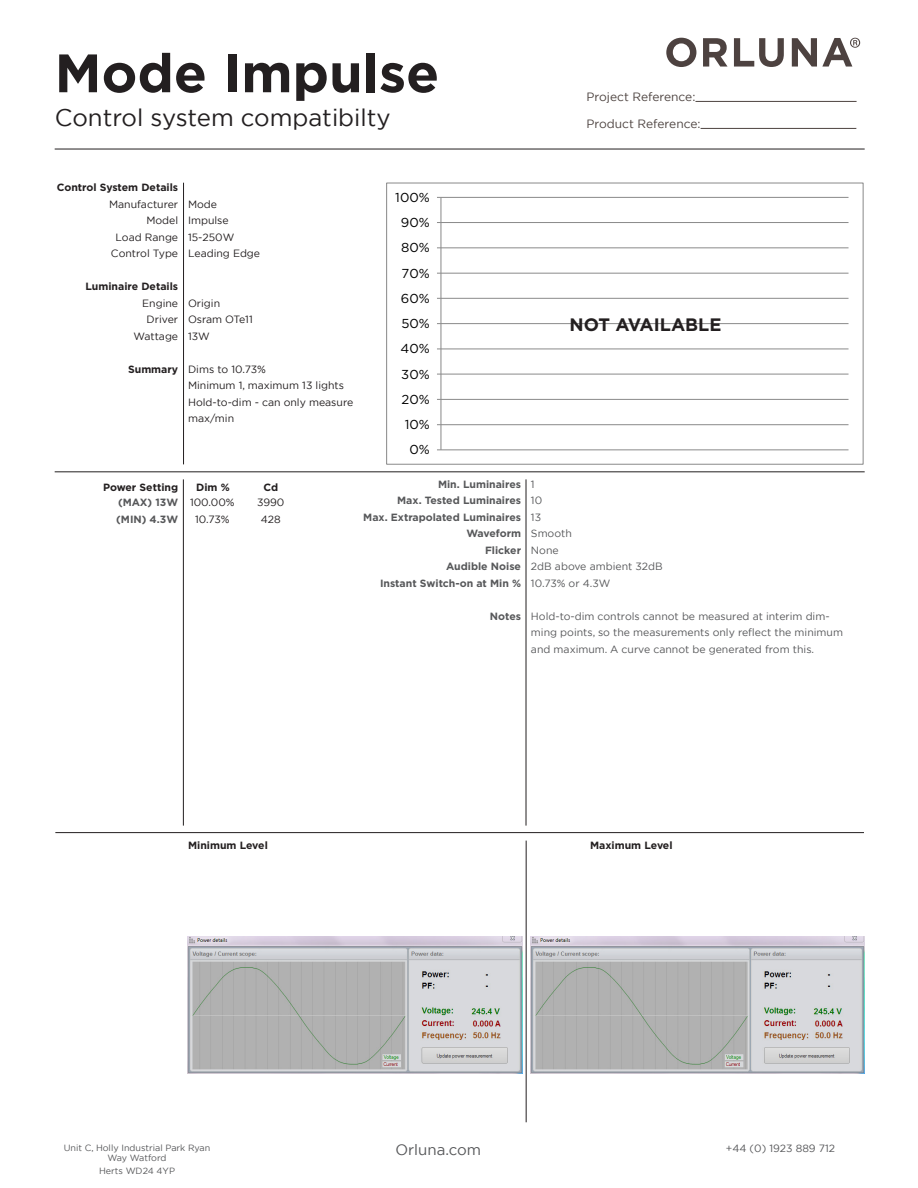
<style>
.page{position:relative;width:918px;height:1188px;background:#fff}
.page>*{position:absolute;margin:0;border:0;box-sizing:border-box;transform-origin:0 0}
.t1{font:700 54px "Gotham";color:#231f20}
.t2{font:24px "Gotham";color:#231f20}
.t3{font:700 18px "Gotham";color:#231f20}
.t4{font:15px "Gotham";color:#57585a}
.t5{font:12.9px "Gotham";letter-spacing:.005em;color:#000}
.t6{font:12px "Gotham";color:#4d4340}
.t7{font:10.5px/16.5px "Gotham";color:#57585a}
.t8{font:10.5px/16.5px "Gotham";color:#231f20}
.t9{font:700 10.5px "Gotham";color:#57585a}
.t10{font:700 10.5px "Gotham";color:#231f20}
.t11{font:9px/10.8px "Gotham";color:#57585a;text-align:center}
</style>
<div class="page">
<hr style="left:183px;top:183px;width:1px;height:281px;background:#231f20">
<hr style="left:55px;top:472px;width:810px;height:1px;background:#231f20">
<hr style="left:55px;top:832px;width:809px;height:1px;background:#231f20">
<hr style="left:441px;top:450px;width:408px;height:1px;background:#898989">
<hr style="left:441px;top:424px;width:408px;height:1px;background:#898989">
<hr style="left:441px;top:399px;width:408px;height:1px;background:#898989">
<hr style="left:441px;top:374px;width:408px;height:1px;background:#898989">
<hr style="left:441px;top:349px;width:408px;height:1px;background:#898989">
<hr style="left:441px;top:323px;width:408px;height:1px;background:#898989">
<hr style="left:441px;top:298px;width:408px;height:1px;background:#898989">
<hr style="left:441px;top:273px;width:408px;height:1px;background:#898989">
<hr style="left:441px;top:248px;width:408px;height:1px;background:#898989">
<hr style="left:441px;top:222px;width:408px;height:1px;background:#898989">
<hr style="left:441px;top:197px;width:408px;height:1px;background:#898989">
<hr style="left:441px;top:197px;width:1px;height:253px;background:#898989">
<div style="left:386px;top:183px;width:477px;height:281px;border:1px solid #898989"></div>
<hr style="left:183px;top:479px;width:1px;height:347px;background:#231f20">
<hr style="left:526px;top:479px;width:1px;height:347px;background:#231f20">
<img style="left:188px;top:937px;width:334px;height:136px">
<img style="left:530px;top:937px;width:335px;height:136px">
<hr style="left:526px;top:841px;width:1px;height:281px;background:#231f20">
<svg style="left:666px;top:38px;width:30px;height:29px"></svg>
<svg style="left:703px;top:38px;width:25px;height:29px"></svg>
<svg style="left:734px;top:38px;width:50px;height:29px"></svg>
<svg style="left:792px;top:38px;width:68px;height:29px"></svg>
<hr style="left:55px;top:149px;width:810px;height:1px;background:#231f20">
<hr style="left:695px;top:101px;width:162px;height:1px;background:#4d4340">
<hr style="left:701px;top:128px;width:156px;height:1px;background:#4d4340">
<p class="t1" style="left:55px;top:37px;width:386px">Mode Impulse</p>
<p class="t2" style="left:55px;top:102px;width:338px">Control system compatibilty</p>
<p class="t6" style="left:587px;top:89px;width:110px">Project Reference:</p>
<p class="t6" style="left:587px;top:116px;width:115px">Product Reference:</p>
<p class="t10" style="left:57px;top:180px;width:123px">Control System Details</p>
<p class="t8" style="left:109px;top:195px;width:71px">Manufacturer</p>
<p class="t8" style="left:146px;top:212px;width:33px">Model</p>
<p class="t8" style="left:115px;top:228px;width:64px">Load Range</p>
<p class="t8" style="left:111px;top:245px;width:69px">Control Type</p>
<p class="t10" style="left:85px;top:279px;width:94px">Luminaire Details</p>
<p class="t8" style="left:142px;top:294px;width:37px">Engine</p>
<p class="t8" style="left:147px;top:311px;width:33px">Driver</p>
<p class="t8" style="left:134px;top:327px;width:46px">Wattage</p>
<p class="t10" style="left:128px;top:362px;width:52px">Summary</p>
<p class="t8" style="left:188px;top:195px;width:31px">Mode</p>
<p class="t8" style="left:188px;top:212px;width:42px">Impulse</p>
<p class="t8" style="left:188px;top:228px;width:48px">15-250W</p>
<p class="t8" style="left:188px;top:245px;width:74px">Leading Edge</p>
<p class="t8" style="left:188px;top:294px;width:34px">Origin</p>
<p class="t8" style="left:188px;top:311px;width:66px">Osram OTe11</p>
<p class="t8" style="left:188px;top:327px;width:23px">13W</p>
<p class="t8" style="left:188px;top:360px;width:80px">Dims to 10.73%</p>
<p class="t8" style="left:188px;top:377px;width:157px">Minimum 1, maximum 13 lights</p>
<p class="t8" style="left:188px;top:393px;width:167px">Hold-to-dim - can only measure max/min</p>
<p class="t10" style="left:103px;top:480px;width:77px">Power Setting</p>
<p class="t9" style="left:118px;top:496px;width:62px">(MAX) 13W</p>
<p class="t9" style="left:116px;top:512px;width:63px">(MIN) 4.3W</p>
<p class="t10" style="left:196px;top:480px;width:35px">Dim %</p>
<p class="t10" style="left:264px;top:480px;width:16px">Cd</p>
<p class="t8" style="left:257px;top:494px;width:29px">3990</p>
<p class="t8" style="left:261px;top:511px;width:21px">428</p>
<p class="t8" style="left:190px;top:494px;width:46px">100.00%</p>
<p class="t8" style="left:195px;top:511px;width:36px">10.73%</p>
<p class="t5" style="left:395px;top:189px;width:36px">100%</p>
<p class="t5" style="left:401px;top:214px;width:31px">90%</p>
<p class="t5" style="left:401px;top:240px;width:30px">80%</p>
<p class="t5" style="left:402px;top:265px;width:30px">70%</p>
<p class="t5" style="left:401px;top:290px;width:31px">60%</p>
<p class="t5" style="left:401px;top:315px;width:30px">50%</p>
<p class="t5" style="left:401px;top:341px;width:31px">40%</p>
<p class="t5" style="left:401px;top:366px;width:30px">30%</p>
<p class="t5" style="left:402px;top:391px;width:30px">20%</p>
<p class="t5" style="left:405px;top:416px;width:27px">10%</p>
<p class="t5" style="left:409px;top:442px;width:22px">0%</p>
<p class="t9" style="left:438px;top:477px;width:85px">Min. Luminaires</p>
<p class="t9" style="left:397px;top:494px;width:125px">Max. Tested Luminaires</p>
<p class="t9" style="left:363px;top:510px;width:159px">Max. Extrapolated Luminaires</p>
<p class="t9" style="left:466px;top:527px;width:56px">Waveform</p>
<p class="t9" style="left:485px;top:543px;width:38px">Flicker</p>
<p class="t9" style="left:446px;top:560px;width:76px">Audible Noise</p>
<p class="t9" style="left:380px;top:576px;width:143px">Instant Switch-on at Min %</p>
<p class="t9" style="left:490px;top:609px;width:33px">Notes</p>
<p class="t3" style="left:569px;top:312px;width:153px">NOT AVAILABLE</p>
<p class="t7" style="left:531px;top:476px;width:5px">1</p>
<p class="t7" style="left:531px;top:492px;width:13px">10</p>
<p class="t7" style="left:531px;top:509px;width:12px">13</p>
<p class="t7" style="left:531px;top:525px;width:42px">Smooth</p>
<p class="t7" style="left:531px;top:542px;width:29px">None</p>
<p class="t7" style="left:531px;top:558px;width:133px">2dB above ambient 32dB</p>
<p class="t7" style="left:531px;top:575px;width:81px">10.73% or 4.3W</p>
<p class="t7" style="left:531px;top:608px;width:314px">Hold-to-dim controls cannot be measured at interim dim&shy;ming points, so the measurements only reflect the minimum and maximum. A curve cannot be generated from this.</p>
<p class="t10" style="left:188px;top:838px;width:81px">Minimum Level</p>
<p class="t10" style="left:590px;top:838px;width:84px">Maximum Level</p>
<p class="t11" style="left:64px;top:1142px;width:148px">Unit C, Holly Industrial Park Ryan<br>Way Watford</p>
<p class="t11" style="left:99px;top:1165px;width:78px">Herts WD24 4YP</p>
<p class="t4" style="left:395px;top:1141px;width:87px">Orluna.com</p>
<p class="t7" style="left:726px;top:1140px;width:111px">+44 (0) 1923 889 712</p>
</div>
